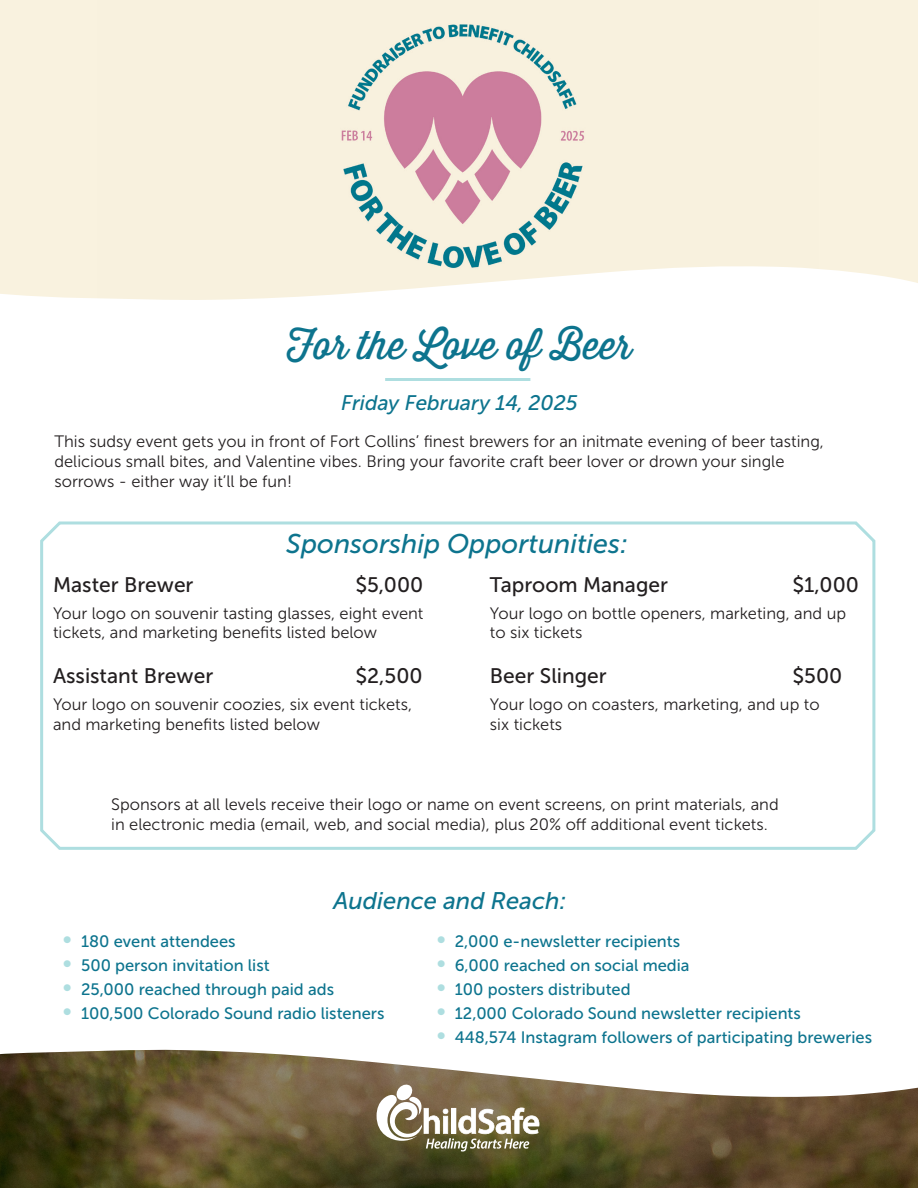
<style>
.page{position:relative;width:918px;height:1188px;background:#fff}
.page>*{position:absolute;margin:0;border:0;box-sizing:border-box;transform-origin:0 0}
.t1{font:39px "Thirsty Script";color:#0d748e}
.t2{font:italic 27px "Museo Sans 500";color:#0d748e}
.t3{font:italic 24px "Museo Sans 500";color:#0d748e}
.t4{font:21px "Museo Sans 500";color:#231f20}
.t5{font:italic 21px "Museo Sans 500";color:#0d748e}
.t6{font:16.5px/19.8px "Museo Sans 300";color:#231f20}
.t7{font:16.5px "Museo Sans 500";color:#0d748e}
.s1{font-family:"Museo Sans 100";font-size:21px;color:#aedee0}
</style>
<div class="page">
<svg style="left:0;top:1099px;width:918px;height:89px"></svg>
<svg style="left:0;top:1049px;width:918px;height:50px"></svg>
<img style="left:96px;top:0;width:724px;height:265px">
<div style="left:820px;top:0;width:98px;height:301px;background:#f9f2df"></div>
<div style="left:0;top:0;width:96px;height:311px;background:#f9f2df"></div>
<svg style="left:0;top:265px;width:918px;height:116px"></svg>
<svg style="left:377px;top:1084px;width:162px;height:68px"></svg>
<svg style="left:40px;top:521px;width:836px;height:329px"></svg>
<hr style="left:385px;top:378px;width:145px;height:3px;background:#aedee0">
<p class="t1" style="left:287px;top:317px;width:347px">For the Love of Beer</p>
<p class="t5" style="left:341px;top:391px;width:238px">Friday February 14, 2025</p>
<p class="t6" style="left:54px;top:432px;width:771px">This sudsy event gets you in front of Fort Collins’ finest brewers for an initmate evening of beer tasting,</p>
<p class="t6" style="left:54px;top:452px;width:732px">delicious small bites, and Valentine vibes. Bring your favorite craft beer lover or drown your single</p>
<p class="t6" style="left:54px;top:472px;width:239px">sorrows - either way it’ll be fun!</p>
<p class="t2" style="left:286px;top:529px;width:343px">Sponsorship Opportunities:</p>
<p class="t4" style="left:53px;top:573px;width:142px">Master Brewer</p>
<p class="t4" style="left:355px;top:573px;width:69px">$5,000</p>
<p class="t6" style="left:53px;top:603px;width:372px">Your logo on souvenir tasting glasses, eight event tickets, and marketing benefits listed below</p>
<p class="t4" style="left:53px;top:665px;width:162px">Assistant Brewer</p>
<p class="t4" style="left:355px;top:665px;width:69px">$2,500</p>
<p class="t6" style="left:53px;top:695px;width:361px">Your logo on souvenir coozies, six event tickets, and marketing benefits listed below</p>
<p class="t4" style="left:490px;top:573px;width:180px">Taproom Manager</p>
<p class="t4" style="left:792px;top:573px;width:68px">$1,000</p>
<p class="t6" style="left:490px;top:603px;width:358px">Your logo on bottle openers, marketing, and up to six tickets</p>
<p class="t4" style="left:490px;top:665px;width:118px">Beer Slinger</p>
<p class="t4" style="left:792px;top:665px;width:51px">$500</p>
<p class="t6" style="left:490px;top:695px;width:331px">Your logo on coasters, marketing, and up to</p>
<p class="t6" style="left:490px;top:715px;width:74px">six tickets</p>
<p class="t6" style="left:111px;top:795px;width:669px">Sponsors at all levels receive their logo or name on event screens, on print materials, and in electronic media (email, web, and social media), plus 20% off additional event tickets.</p>
<p class="t3" style="left:334px;top:888px;width:235px">Audience and Reach:</p>
<p class="t7" style="left:436px;top:932px;width:246px"><span class="s1">∞</span> 2,000 e-newsletter recipients</p>
<p class="t7" style="left:436px;top:956px;width:255px"><span class="s1">∞</span> 6,000 reached on social media</p>
<p class="t7" style="left:436px;top:980px;width:196px"><span class="s1">∞</span> 100 posters distributed</p>
<p class="t7" style="left:436px;top:1004px;width:366px"><span class="s1">∞</span> 12,000 Colorado Sound newsletter recipients</p>
<p class="t7" style="left:436px;top:1028px;width:437px"><span class="s1">∞</span> 448,574 Instagram followers of participating breweries</p>
<p class="t7" style="left:62px;top:932px;width:175px"><span class="s1">∞</span> 180 event attendees</p>
<p class="t7" style="left:62px;top:956px;width:209px"><span class="s1">∞</span> 500 person invitation list</p>
<p class="t7" style="left:62px;top:980px;width:273px"><span class="s1">∞</span> 25,000 reached through paid ads</p>
<p class="t7" style="left:62px;top:1004px;width:324px"><span class="s1">∞</span> 100,500 Colorado Sound radio listeners</p>
</div>
